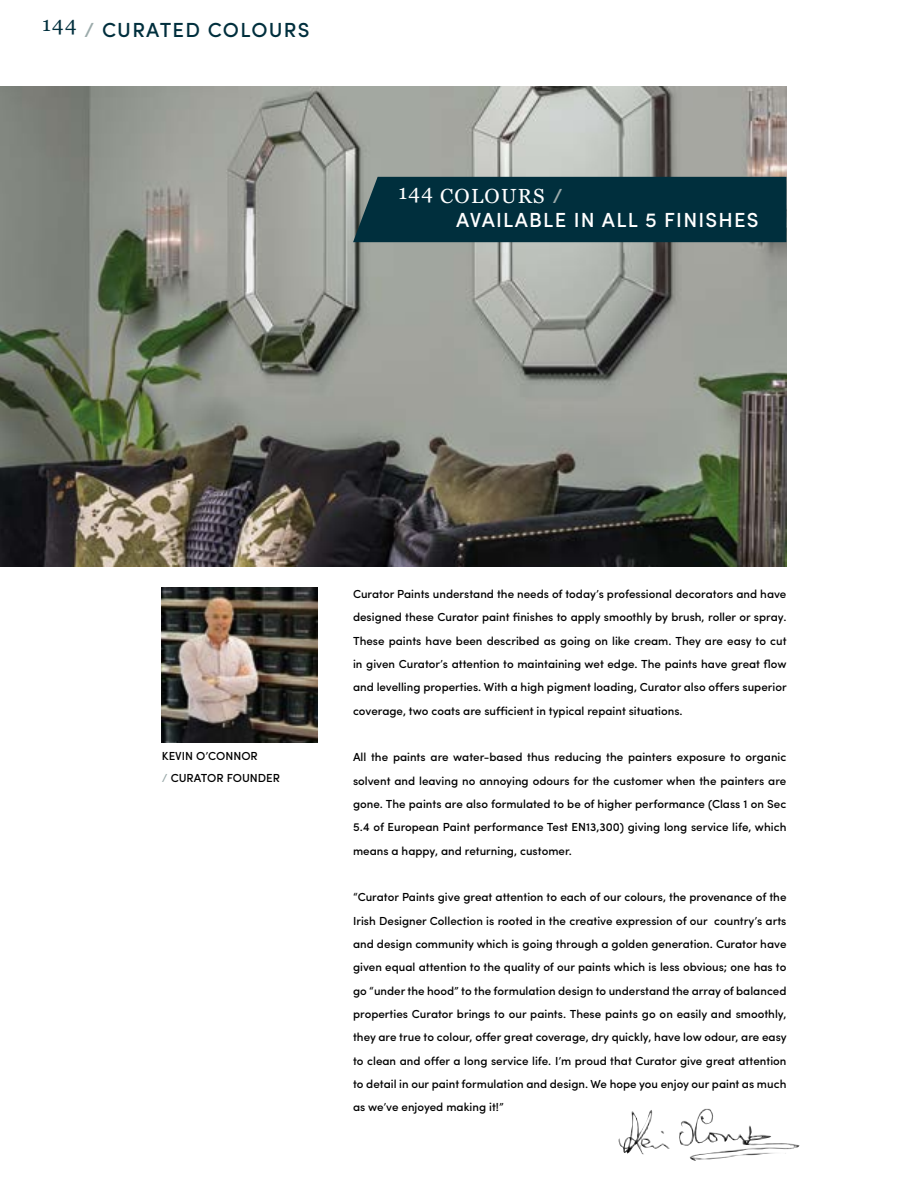
<style>
.page{position:relative;width:912px;height:1188px;background:#fff}
.page>*{position:absolute;margin:0;border:0;box-sizing:border-box;transform-origin:0 0}
.t1{font:500 20.4px "Sofia Pro";letter-spacing:.06em;color:#fff}
.t2{font:500 20.4px "Sofia Pro";letter-spacing:.06em;color:#002f3d}
.t3{font:20.4px "Georgia";letter-spacing:.06em;color:#fff}
.t4{font:500 11.7px/23.4px "Sofia Pro";color:#000;text-align:justify}
.s1{color:#9cabab}
.s2{font-family:"Sofia Pro";font-weight:500;color:#9cabab}
</style>
<div class="page">
<img style="left:0;top:87px;width:786px;height:479px">
<div style="left:353px;top:177px;width:433px;height:65px;background:#002f3d"></div>
<img style="left:162px;top:587px;width:155px;height:155px">
<img style="left:689px;top:1109px;width:110px;height:52px">
<h1 class="t2" style="left:42px;top:14px;width:269px"><sup>144</sup> <span class="s1">/</span> CURATED COLOURS</h1>
<h1 class="t3" style="left:398px;top:184px;width:166px">144 COLOURS <span class="s2">/</span></h1>
<h1 class="t1" style="left:456px;top:205px;width:304px">AVAILABLE IN ALL 5 FINISHES</h1>
<p class="t4" style="left:162px;top:744px;width:120px;line-height:21.9px">KEVIN O’CONNOR<br><span class="s1">/</span> CURATOR FOUNDER</p>
<p class="t4" style="left:353px;top:581px;width:435px">Curator Paints understand the needs of today’s professional decorators and have designed these Curator paint finishes to apply smoothly by brush, roller or spray.<br>These paints have been described as going on like cream. They are easy to cut in given Curator’s attention to maintaining wet edge. The paints have great flow and levelling properties. With a high pigment loading, Curator also offers superior coverage, two coats are sufficient in typical repaint situations.</p>
<p class="t4" style="left:353px;top:745px;width:435px">All the paints are water-based thus reducing the painters exposure to organic solvent and leaving no annoying odours for the customer when the painters are gone. The paints are also formulated to be of higher performance (Class 1 on Sec 5.4 of European Paint performance Test EN13,300) giving long service life, which means a happy, and returning, customer.</p>
<p class="t4" style="left:353px;top:885px;width:435px">“Curator Paints give great attention to each of our colours, the provenance of the Irish Designer Collection is rooted in the creative expression of our country’s arts and design community which is going through a golden generation. Curator have given equal attention to the quality of our paints which is less obvious; one has to go “under the hood” to the formulation design to understand the array of balanced properties Curator brings to our paints. These paints go on easily and smoothly, they are true to colour, offer great coverage, dry quickly, have low odour, are easy to clean and offer a long service life. I’m proud that Curator give great attention to detail in our paint formulation and design. We hope you enjoy our paint as much as we’ve enjoyed making it!”</p>
</div>
